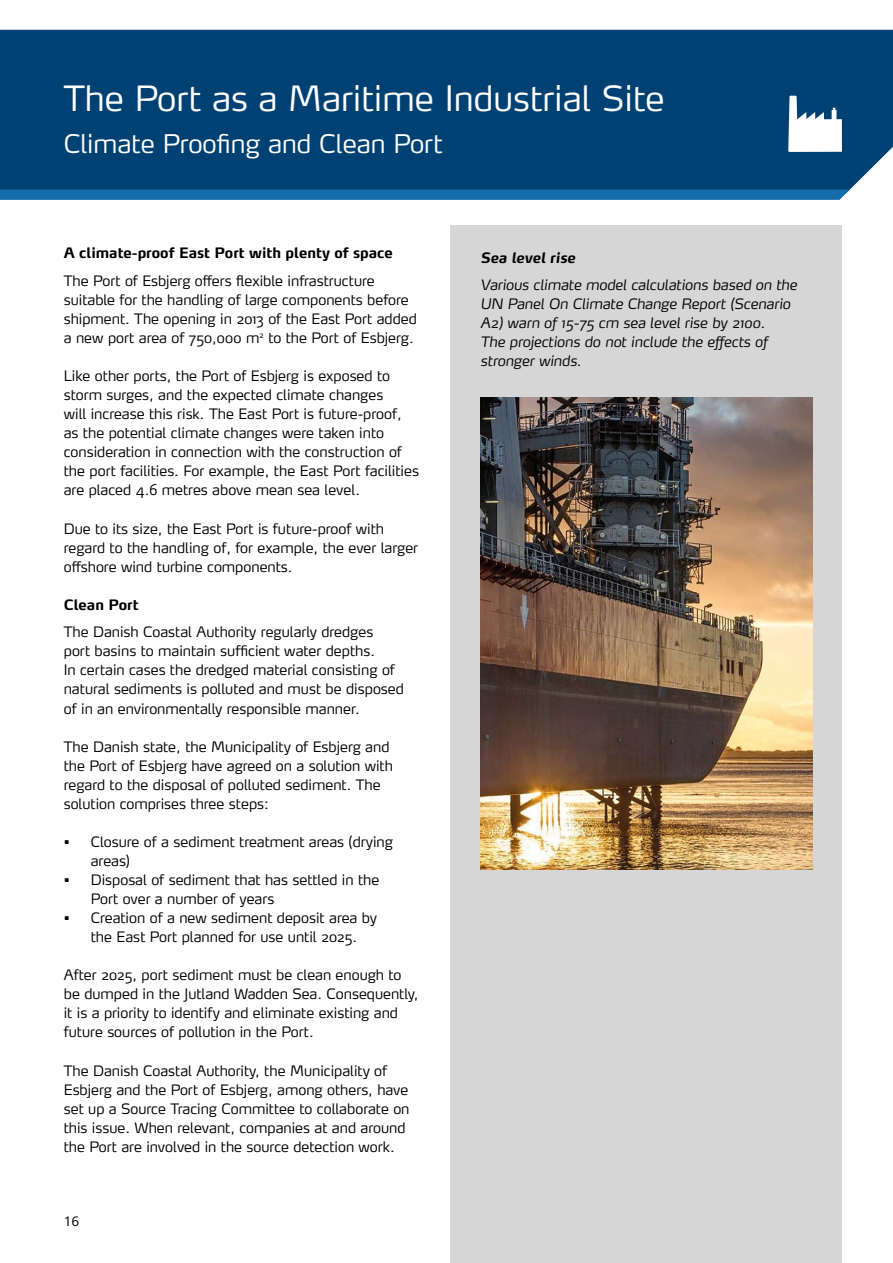
<style>
.page{position:relative;width:893px;height:1263px;background:#fff}
.page>*{position:absolute;margin:0;border:0;box-sizing:border-box;transform-origin:0 0}
.t1{font:300 34.5px "Max";color:#fff}
.t2{font:300 25.5px "Max";color:#fff}
.t3{font:300 14.25px/19px "Max";color:#000}
.t4{font:italic 300 14.25px/19px "Max";color:#000}
.t5{font:700 14.25px "Max";color:#000}
.t6{font:italic 700 14.25px "Max LF";color:#000}
.t7{font:14.25px "Frutiger Next Pro";color:#000}
</style>
<div class="page">
<div style="left:451px;top:225px;width:391px;height:1038px;background:#d6d6d6"></div>
<img style="left:480px;top:398px;width:332px;height:472px">
<div style="left:0;top:30px;width:893px;height:160px;background:#004174"></div>
<svg style="left:0;top:190px;width:850px;height:10px"></svg>
<svg style="left:788px;top:96px;width:54px;height:56px"></svg>
<h1 class="t1" style="left:64px;top:77px;width:602px">The Port as a Maritime Industrial Site</h1>
<h2 class="t2" style="left:64px;top:128px;width:380px">Climate Proofing and Clean Port</h2>
<p class="t5" style="left:64px;top:244px;width:331px">A climate-proof East Port with plenty of space</p>
<p class="t3" style="left:64px;top:271px;width:355px">The Port of Esbjerg offers flexible infrastructure suitable for the handling of large components before shipment. The opening in 2013 of the East Port added a new port area of 750,000 m<sup>2</sup> to the Port of Esbjerg.</p>
<p class="t3" style="left:64px;top:366px;width:357px">Like other ports, the Port of Esbjerg is exposed to storm surges, and the expected climate changes<br>will increase this risk. The East Port is future-proof, as the potential climate changes were taken into consideration in connection with the construction of the port facilities. For example, the East Port facilities are placed 4.6 metres above mean sea level.</p>
<p class="t3" style="left:64px;top:518px;width:356px">Due to its size, the East Port is future-proof with regard to the handling of, for example, the ever larger offshore wind turbine components.</p>
<p class="t5" style="left:64px;top:595px;width:76px">Clean Port</p>
<p class="t3" style="left:64px;top:622px;width:342px">The Danish Coastal Authority regularly dredges<br>port basins to maintain sufficient water depths.<br>In certain cases the dredged material consisting of natural sediments is polluted and must be disposed of in an environmentally responsible manner.</p>
<p class="t3" style="left:64px;top:737px;width:331px">The Danish state, the Municipality of Esbjerg and the Port of Esbjerg have agreed on a solution with regard to the disposal of polluted sediment. The solution comprises three steps:</p>
<p class="t3" style="left:91px;top:832px;width:304px;text-indent:-27px">• Closure of a sediment treatment areas (drying areas)</p>
<p class="t3" style="left:91px;top:870px;width:290px;text-indent:-27px">• Disposal of sediment that has settled in the<br>Port over a number of years</p>
<p class="t3" style="left:64px;top:908px;width:315px;text-align:center">• Creation of a new sediment deposit area by the East Port planned for use until 2025.</p>
<p class="t3" style="left:64px;top:965px;width:356px">After 2025, port sediment must be clean enough to be dumped in the Jutland Wadden Sea. Consequently, it is a priority to identify and eliminate existing and future sources of pollution in the Port.</p>
<p class="t3" style="left:64px;top:1060px;width:347px">The Danish Coastal Authority, the Municipality of Esbjerg and the Port of Esbjerg, among others, have set up a Source Tracing Committee to collaborate on this issue. When relevant, companies at and around the Port are involved in the source detection work.</p>
<p class="t7" style="left:64px;top:1213px;width:17px">16</p>
<p class="t6" style="left:480px;top:248px;width:96px">Sea level rise</p>
<p class="t4" style="left:480px;top:275px;width:318px">Various climate model calculations based on the UN Panel On Climate Change Report (Scenario A2) warn of 15-75 cm sea level rise by 2100.<br>The projections do not include the effects of stronger winds.</p>
</div>
